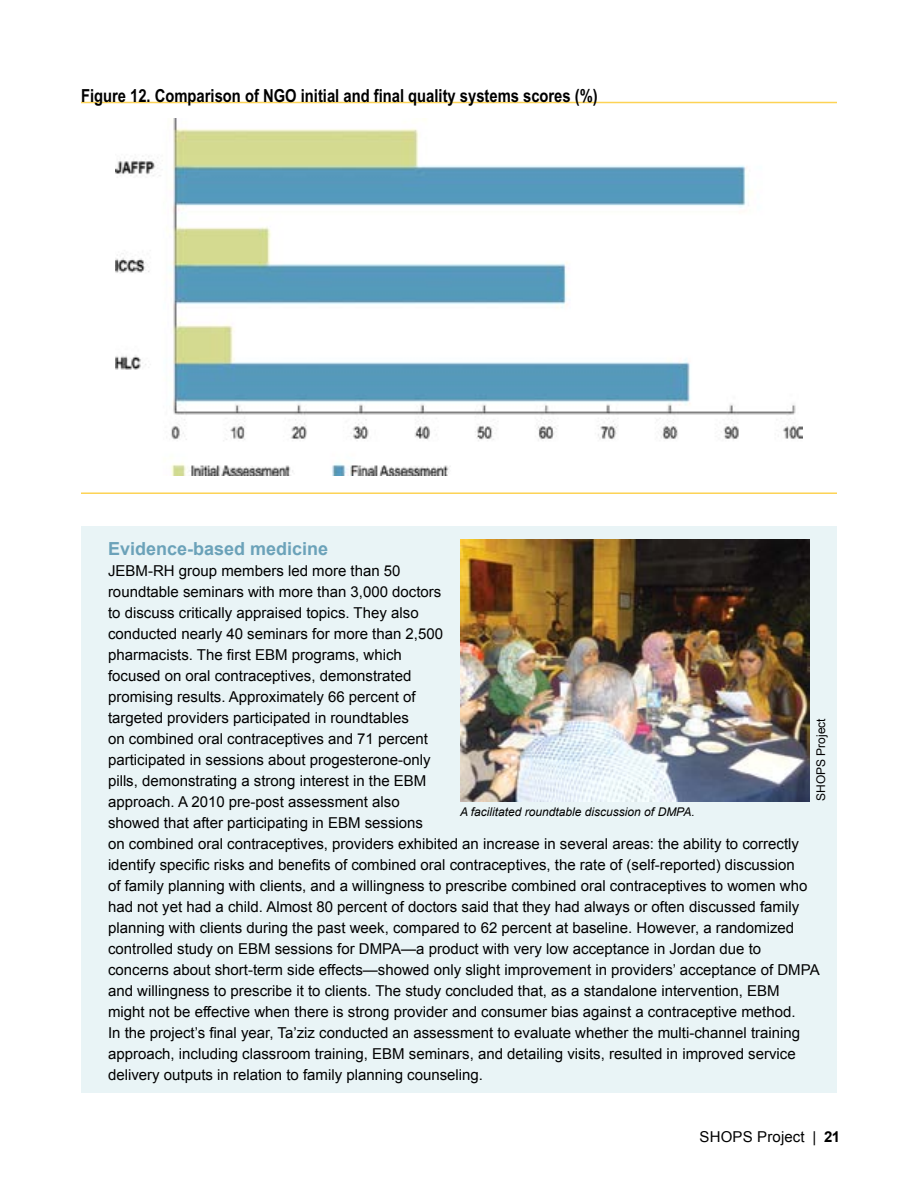
<style>
.page{position:relative;width:918px;height:1188px;background:#fff}
.page>*{position:absolute;margin:0;border:0;box-sizing:border-box;transform-origin:0 0}
.Figure_Title{font:700 18px "Arial Narrow Tur";color:#000}
.Subheading_2{font:700 18px "Arial";color:#6ba2b9}
.Box_text{font:15px/21px "Arial";color:#000}
.t1{font:italic 12px "Arial";color:#000}
.Credit{font:12px "Arial";color:#000}
.s1{font-weight:700}
</style>
<div class="page">
<hr style="left:81px;top:102px;width:756px;height:1px;background:#fdd355">
<img style="left:115px;top:118px;width:688px;height:358px">
<hr style="left:81px;top:492px;width:756px;height:2px;background:#fdd355">
<div style="left:81px;top:526px;width:756px;height:568px;background:#e9f4f6"></div>
<img style="left:460px;top:539px;width:350px;height:262px">
<p class="Figure_Title" style="left:81px;top:85px;width:518px">Figure 12. Comparison of NGO initial and final quality systems scores (%)</p>
<p class="Subheading_2" style="left:108px;top:537px;width:222px">Evidence-based medicine</p>
<p class="Box_text" style="left:108px;top:560px;width:713px">JEBM-RH group members led more than 50<br>roundtable seminars with more than 3,000 doctors<br>to discuss critically appraised topics. They also<br>conducted nearly 40 seminars for more than 2,500<br>pharmacists. The first EBM programs, which<br>focused on oral contraceptives, demonstrated<br>promising results. Approximately 66 percent of<br>targeted providers participated in roundtables<br>on combined oral contraceptives and 71 percent<br>participated in sessions about progesterone-only<br>pills, demonstrating a strong interest in the EBM<br>approach. A 2010 pre-post assessment also<br>showed that after participating in EBM sessions<br>on combined oral contraceptives, providers exhibited an increase in several areas: the ability to correctly identify specific risks and benefits of combined oral contraceptives, the rate of (self-reported) discussion<br>of family planning with clients, and a willingness to prescribe combined oral contraceptives to women who had not yet had a child. Almost 80 percent of doctors said that they had always or often discussed family planning with clients during the past week, compared to 62 percent at baseline. However, a randomized controlled study on EBM sessions for DMPA—a product with very low acceptance in Jordan due to concerns about short-term side effects—showed only slight improvement in providers’ acceptance of DMPA and willingness to prescribe it to clients. The study concluded that, as a standalone intervention, EBM might not be effective when there is strong provider and consumer bias against a contraceptive method.<br>In the project’s final year, Ta’ziz conducted an assessment to evaluate whether the multi-channel training approach, including classroom training, EBM seminars, and detailing visits, resulted in improved service delivery outputs in relation to family planning counseling.</p>
<p class="Credit" style="left:813px;top:801px;width:84px;rotate:-90deg">SHOPS Project</p>
<p class="t1" style="left:460px;top:804px;width:236px">A facilitated roundtable discussion of DMPA.</p>
<p class="Box_text" style="left:700px;top:1126px;width:142px">SHOPS Project | <span class="s1">21</span></p>
</div>
